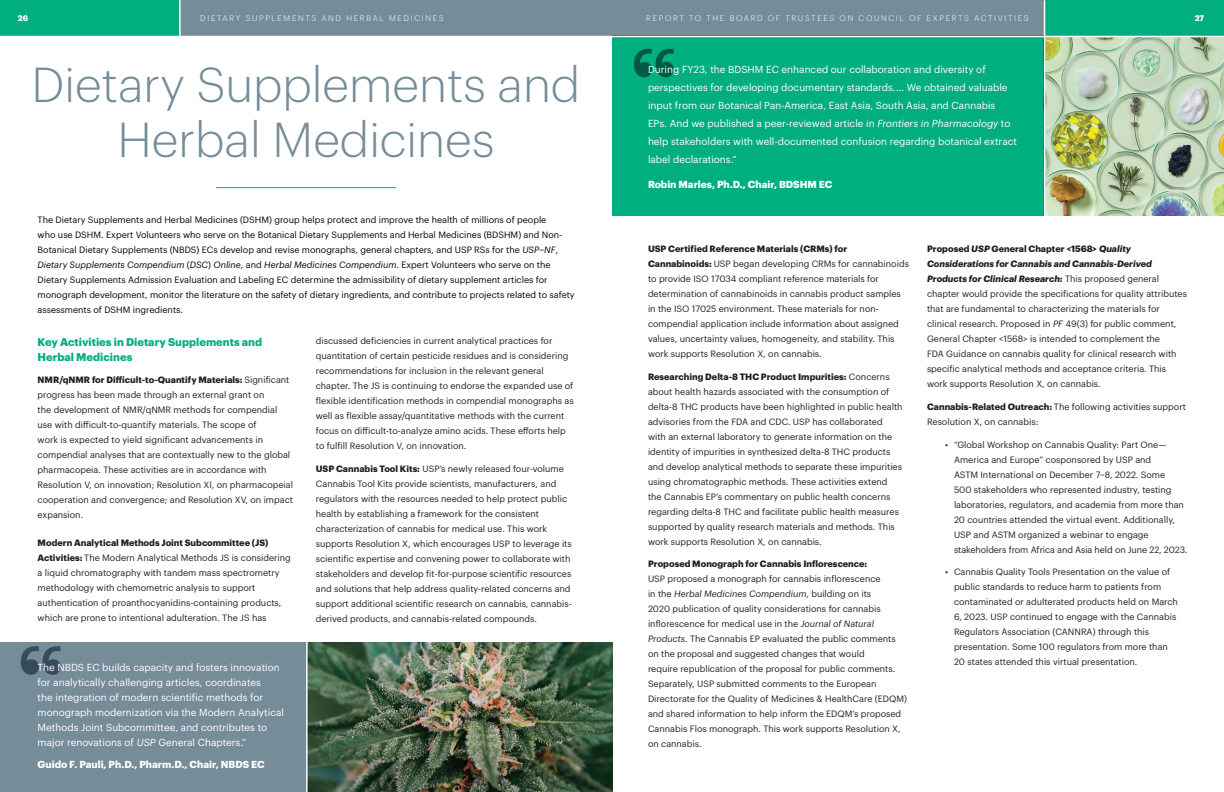
<style>
.page{position:relative;width:1224px;height:792px;background:#fff}
.page>*{position:absolute;margin:0;border:0;box-sizing:border-box;transform-origin:0 0}
.t1{font:condensed 120px "GT Walsheim";color:#3c8386}
.t2{font:condensed 120px "GT Walsheim";color:#758c99}
.t3{font:300 48px/55px "Graphik";color:#758c99;text-align:center}
.t4{font:700 11px/15px "Graphik";color:#00ae80}
.t5{font:10px/18px "Graphik";color:#fff}
.t6{font:700 10px "Graphik";color:#fff}
.t7{font:9px/15px "Graphik";color:#231f20}
.t8{font:9px/15px "Graphik";color:#040503}
.t9{font:700 9px "Graphik";color:#231f20}
.t10{font:300 8px "Graphik";letter-spacing:.205em;color:#fff}
.t11{font:700 8px "Graphik";color:#fff}
.s1{font-style:italic}
.s2{font-weight:700}
.s3{font-weight:700;font-style:italic}
</style>
<div class="page">
<img style="left:1045px;top:37px;width:179px;height:179px">
<div style="left:167px;top:0;width:879px;height:36px;background:#758c99"></div>
<div style="left:1046px;top:0;width:178px;height:36px;background:#00ae80"></div>
<hr style="left:1044px;top:0;width:1px;height:219px;background:#fff">
<div style="left:0;top:0;width:179px;height:36px;background:#00ae80"></div>
<hr style="left:216px;top:187px;width:180px;height:1px;background:#00ae80">
<hr style="left:179px;top:0;width:2px;height:36px;background:#fff">
<div style="left:612px;top:36px;width:432px;height:180px;background:#00ae80"></div>
<div style="left:0;top:642px;width:306px;height:150px;background:#758c99"></div>
<img style="left:308px;top:642px;width:305px;height:150px">
<hr style="left:0;top:36px;width:1224px;height:1px;background:#fff">
<p class="t11" style="left:18px;top:12px;width:12px">26</p>
<p class="t10" style="left:200px;top:12px;width:245px">DIETARY SUPPLEMENTS AND HERBAL MEDICINES</p>
<p class="t10" style="left:646px;top:12px;width:384px">REPORT TO THE BOARD OF TRUSTEES ON COUNCIL OF EXPERTS ACTIVITIES</p>
<p class="t11" style="left:1195px;top:12px;width:11px">27</p>
<h2 class="t3" style="left:32px;top:53px;width:550px">Dietary Supplements and<br>Herbal Medicines</h2>
<p class="t8" style="left:38px;top:212px;width:539px">The Dietary Supplements and Herbal Medicines (DSHM) group helps protect and improve the health of millions of people<br>who use DSHM. Expert Volunteers who serve on the Botanical Dietary Supplements and Herbal Medicines (BDSHM) and Non-Botanical Dietary Supplements (NBDS) ECs develop and revise monographs, general chapters, and USP RSs for the <span class="s1">USP–NF</span>, <span class="s1">Dietary Supplements Compendium</span> (<span class="s1">DSC</span>) <span class="s1">Online</span>, and <span class="s1">Herbal Medicines Compendium</span>. Expert Volunteers who serve on the Dietary Supplements Admission Evaluation and Labeling EC determine the admissibility of dietary supplement articles for monograph development, monitor the literature on the safety of dietary ingredients, and contribute to projects related to safety assessments of DSHM ingredients.</p>
<p class="t4" style="left:38px;top:334px;width:226px">Key Activities in Dietary Supplements and<br>Herbal Medicines</p>
<p class="t7" style="left:38px;top:372px;width:257px"><span class="s2">NMR/qNMR for Difficult-to-Quantify Materials:</span> Significant progress has been made through an external grant on<br>the development of NMR/qNMR methods for compendial use with difficult-to-quantify materials. The scope of<br>work is expected to yield significant advancements in compendial analyses that are contextually new to the global pharmacopeia. These activities are in accordance with Resolution V, on innovation; Resolution XI, on pharmacopeial cooperation and convergence; and Resolution XV, on impact expansion.</p>
<p class="t7" style="left:38px;top:535px;width:255px"><span class="s2">Modern Analytical Methods Joint Subcommittee (JS)<br>Activities:</span> The Modern Analytical Methods JS is considering a liquid chromatography with tandem mass spectrometry methodology with chemometric analysis to support authentication of proanthocyanidins-containing products, which are prone to intentional adulteration. The JS has</p>
<h1 class="t2" style="left:14px;top:627px;width:54px">“</h1>
<p class="t5" style="left:38px;top:659px;width:248px;line-height:15px">The NBDS EC builds capacity and fosters innovation for analytically challenging articles, coordinates<br>the integration of modern scientific methods for monograph modernization via the Modern Analytical Methods Joint Subcommittee, and contributes to major renovations of <span class="s1">USP</span> General Chapters.”</p>
<p class="t6" style="left:38px;top:756px;width:229px">Guido F. Pauli, Ph.D., Pharm.D., Chair, NBDS EC</p>
<p class="t7" style="left:316px;top:333px;width:259px">discussed deficiencies in current analytical practices for quantitation of certain pesticide residues and is considering recommendations for inclusion in the relevant general chapter. The JS is continuing to endorse the expanded use of flexible identification methods in compendial monographs as well as flexible assay/quantitative methods with the current focus on difficult-to-analyze amino acids. These efforts help to fulfill Resolution V, on innovation.</p>
<p class="t7" style="left:316px;top:460px;width:257px"><span class="s2">USP Cannabis Tool Kits:</span> USP’s newly released four-volume Cannabis Tool Kits provide scientists, manufacturers, and regulators with the resources needed to help protect public health by establishing a framework for the consistent characterization of cannabis for medical use. This work supports Resolution X, which encourages USP to leverage its scientific expertise and convening power to collaborate with stakeholders and develop fit-for-purpose scientific resources and solutions that help address quality-related concerns and support additional scientific research on cannabis, cannabis&shy;derived products, and cannabis-related compounds.</p>
<h1 class="t1" style="left:627px;top:30px;width:54px">“</h1>
<p class="t5" style="left:648px;top:60px;width:371px">During FY23, the BDSHM EC enhanced our collaboration and diversity of perspectives for developing documentary standards.... We obtained valuable input from our Botanical Pan-America, East Asia, South Asia, and Cannabis<br>EPs. And we published a peer-reviewed article in <span class="s1">Frontiers in Pharmacology</span> to help stakeholders with well-documented confusion regarding botanical extract label declarations.”</p>
<p class="t6" style="left:648px;top:177px;width:186px">Robin Marles, Ph.D., Chair, BDSHM EC</p>
<p class="t7" style="left:648px;top:241px;width:263px"><span class="s2">USP Certified Reference Materials (CRMs) for Cannabinoids:</span> USP began developing CRMs for cannabinoids to provide ISO 17034 compliant reference materials for determination of cannabinoids in cannabis product samples in the ISO 17025 environment. These materials for non&shy;compendial application include information about assigned values, uncertainty values, homogeneity, and stability. This work supports Resolution X, on cannabis.</p>
<p class="t7" style="left:648px;top:368px;width:256px"><span class="s2">Researching Delta-8 THC Product Impurities:</span> Concerns about health hazards associated with the consumption of delta-8 THC products have been highlighted in public health advisories from the FDA and CDC. USP has collaborated with an external laboratory to generate information on the identity of impurities in synthesized delta-8 THC products and develop analytical methods to separate these impurities using chromatographic methods. These activities extend the Cannabis EP’s commentary on public health concerns regarding delta-8 THC and facilitate public health measures supported by quality research materials and methods. This work supports Resolution X, on cannabis.</p>
<p class="t9" style="left:648px;top:557px;width:221px">Proposed Monograph for Cannabis Inflorescence:</p>
<p class="t7" style="left:648px;top:570px;width:260px">USP proposed a monograph for cannabis inflorescence<br>in the <span class="s1">Herbal Medicines Compendium</span>, building on its<br>2020 publication of quality considerations for cannabis inflorescence for medical use in the <span class="s1">Journal of Natural Products</span>. The Cannabis EP evaluated the public comments on the proposal and suggested changes that would<br>require republication of the proposal for public comments.<br>Separately, USP submitted comments to the European Directorate for the Quality of Medicines &amp; HealthCare (EDQM) and shared information to help inform the EDQM’s proposed Cannabis Flos monograph. This work supports Resolution X, on cannabis.</p>
<p class="t7" style="left:927px;top:241px;width:262px"><span class="s2">Proposed</span> <span class="s3">USP</span> <span class="s2">General Chapter &lt;1568&gt;</span> <span class="s3">Quality Considerations for Cannabis and Cannabis-Derived Products for Clinical Research</span><span class="s2">:</span> This proposed general chapter would provide the specifications for quality attributes that are fundamental to characterizing the materials for clinical research. Proposed in <span class="s1">PF</span> 49(3) for public comment, General Chapter &lt;1568&gt; is intended to complement the<br>FDA Guidance on cannabis quality for clinical research with specific analytical methods and acceptance criteria. This work supports Resolution X, on cannabis.</p>
<p class="t7" style="left:927px;top:398px;width:260px"><span class="s2">Cannabis-Related Outreach:</span> The following activities support<br>Resolution X, on cannabis:</p>
<p class="t7" style="left:954px;top:436px;width:235px;text-indent:-9px">• “Global Workshop on Cannabis Quality: Part One— America and Europe” cosponsored by USP and<br>ASTM International on December 7–8, 2022. Some<br>500 stakeholders who represented industry, testing laboratories, regulators, and academia from more than 20 countries attended the virtual event. Additionally, USP and ASTM organized a webinar to engage stakeholders from Africa and Asia held on June 22, 2023.</p>
<p class="t7" style="left:954px;top:563px;width:226px;text-indent:-9px">• Cannabis Quality Tools Presentation on the value of public standards to reduce harm to patients from contaminated or adulterated products held on March 6, 2023. USP continued to engage with the Cannabis Regulators Association (CANNRA) through this presentation. Some 100 regulators from more than 20 states attended this virtual presentation.</p>
</div>
